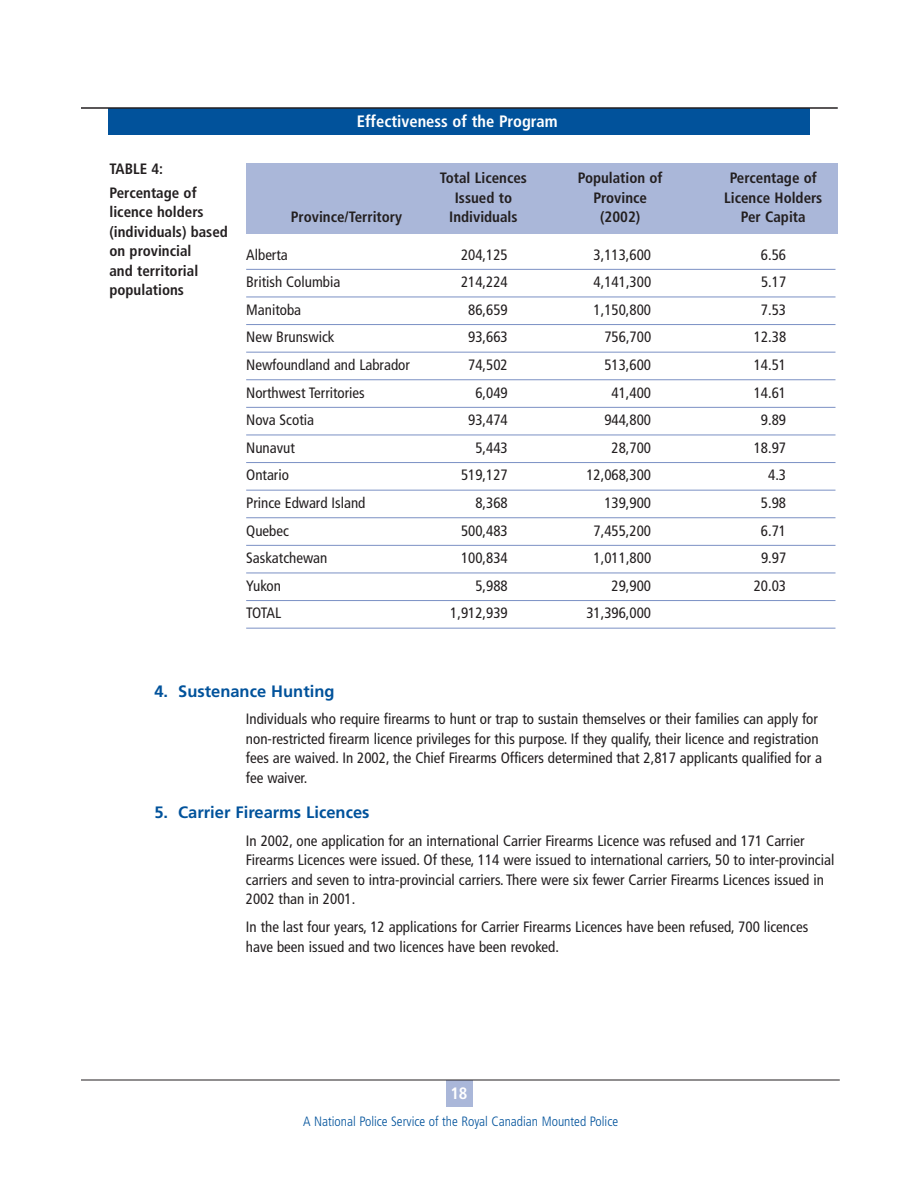
<style>
.page{position:relative;width:918px;height:1188px;background:#fff}
.page>*{position:absolute;margin:0;border:0;box-sizing:border-box;transform-origin:0 0}
.t1{font:700 16.5px "Frutiger";color:#01529b}
.t2{font:700 condensed 16.5px "Frutiger";color:#fff}
.t3{font:condensed 15px/19.5px "Frutiger";color:#231f20}
.t4{font:700 condensed 15px/19.5px "Frutiger";color:#231f20}
.t5{font:300 condensed 13.5px "Frutiger";color:#01529b}
</style>
<div class="page">
<div style="left:108px;top:108px;width:702px;height:27px;background:#01529b"></div>
<div style="left:446px;top:1080px;width:27px;height:27px;background:#aab7d9"></div>
<hr style="left:81px;top:1080px;width:759px;height:1px;background:#231f20">
<hr style="left:81px;top:107px;width:757px;height:2px;background:#231f20">
<div style="left:246px;top:163px;width:592px;height:71px;background:#aab7d9"></div>
<hr style="left:246px;top:269px;width:590px;height:1px;background:#7b91c4">
<hr style="left:246px;top:297px;width:590px;height:1px;background:#7b91c4">
<hr style="left:246px;top:324px;width:590px;height:1px;background:#7b91c4">
<hr style="left:246px;top:352px;width:590px;height:1px;background:#7b91c4">
<hr style="left:246px;top:379px;width:590px;height:1px;background:#7b91c4">
<hr style="left:246px;top:407px;width:590px;height:1px;background:#7b91c4">
<hr style="left:246px;top:435px;width:590px;height:1px;background:#7b91c4">
<hr style="left:246px;top:462px;width:590px;height:1px;background:#7b91c4">
<hr style="left:246px;top:490px;width:590px;height:1px;background:#7b91c4">
<hr style="left:246px;top:518px;width:590px;height:1px;background:#7b91c4">
<hr style="left:246px;top:545px;width:590px;height:1px;background:#7b91c4">
<hr style="left:246px;top:573px;width:590px;height:1px;background:#7b91c4">
<hr style="left:246px;top:600px;width:590px;height:1px;background:#7b91c4">
<hr style="left:246px;top:628px;width:590px;height:1px;background:#7b91c4">
<p class="t4" style="left:110px;top:158px;width:89px;line-height:24px">TABLE 4:<br>Percentage of</p>
<p class="t4" style="left:110px;top:204px;width:120px">licence holders (individuals) based on provincial<br>and territorial populations</p>
<p class="t2" style="left:357px;top:115px;width:202px">Effectiveness of the Program</p>
<p class="t4" style="left:440px;top:169px;width:89px">Total Licences</p>
<p class="t4" style="left:578px;top:169px;width:86px">Population of</p>
<p class="t4" style="left:730px;top:169px;width:89px">Percentage of</p>
<p class="t4" style="left:455px;top:189px;width:59px">Issued to</p>
<p class="t4" style="left:593px;top:189px;width:55px">Province</p>
<p class="t4" style="left:724px;top:189px;width:100px">Licence Holders</p>
<p class="t4" style="left:291px;top:208px;width:113px">Province/Territory</p>
<p class="t4" style="left:449px;top:208px;width:70px">Individuals</p>
<p class="t4" style="left:600px;top:208px;width:42px">(2002)</p>
<p class="t4" style="left:741px;top:208px;width:66px">Per Capita</p>
<p class="t3" style="left:246px;top:246px;width:43px">Alberta</p>
<p class="t3" style="left:461px;top:246px;width:48px">204,125</p>
<p class="t3" style="left:594px;top:246px;width:59px">3,113,600</p>
<p class="t3" style="left:761px;top:246px;width:27px">6.56</p>
<p class="t3" style="left:246px;top:273px;width:96px">British Columbia</p>
<p class="t3" style="left:461px;top:273px;width:48px">214,224</p>
<p class="t3" style="left:594px;top:273px;width:59px">4,141,300</p>
<p class="t3" style="left:761px;top:273px;width:27px">5.17</p>
<p class="t3" style="left:246px;top:301px;width:57px">Manitoba</p>
<p class="t3" style="left:468px;top:301px;width:41px">86,659</p>
<p class="t3" style="left:594px;top:301px;width:59px">1,150,800</p>
<p class="t3" style="left:761px;top:301px;width:27px">7.53</p>
<p class="t3" style="left:246px;top:329px;width:90px">New Brunswick</p>
<p class="t3" style="left:468px;top:329px;width:41px">93,663</p>
<p class="t3" style="left:604px;top:329px;width:48px">756,700</p>
<p class="t3" style="left:754px;top:329px;width:34px">12.38</p>
<p class="t3" style="left:246px;top:356px;width:165px">Newfoundland and Labrador</p>
<p class="t3" style="left:468px;top:356px;width:41px">74,502</p>
<p class="t3" style="left:604px;top:356px;width:48px">513,600</p>
<p class="t3" style="left:754px;top:356px;width:34px">14.51</p>
<p class="t3" style="left:246px;top:384px;width:120px">Northwest Territories</p>
<p class="t3" style="left:475px;top:384px;width:34px">6,049</p>
<p class="t3" style="left:612px;top:384px;width:41px">41,400</p>
<p class="t3" style="left:754px;top:384px;width:34px">14.61</p>
<p class="t3" style="left:246px;top:411px;width:69px">Nova Scotia</p>
<p class="t3" style="left:468px;top:411px;width:41px">93,474</p>
<p class="t3" style="left:604px;top:411px;width:48px">944,800</p>
<p class="t3" style="left:761px;top:411px;width:27px">9.89</p>
<p class="t3" style="left:246px;top:439px;width:50px">Nunavut</p>
<p class="t3" style="left:475px;top:439px;width:34px">5,443</p>
<p class="t3" style="left:612px;top:439px;width:41px">28,700</p>
<p class="t3" style="left:754px;top:439px;width:34px">18.97</p>
<p class="t3" style="left:246px;top:467px;width:44px">Ontario</p>
<p class="t3" style="left:461px;top:467px;width:48px">519,127</p>
<p class="t3" style="left:586px;top:467px;width:66px">12,068,300</p>
<p class="t3" style="left:768px;top:467px;width:19px">4.3</p>
<p class="t3" style="left:246px;top:494px;width:121px">Prince Edward Island</p>
<p class="t3" style="left:475px;top:494px;width:34px">8,368</p>
<p class="t3" style="left:604px;top:494px;width:48px">139,900</p>
<p class="t3" style="left:761px;top:494px;width:27px">5.98</p>
<p class="t3" style="left:246px;top:522px;width:44px">Quebec</p>
<p class="t3" style="left:461px;top:522px;width:48px">500,483</p>
<p class="t3" style="left:594px;top:522px;width:59px">7,455,200</p>
<p class="t3" style="left:761px;top:522px;width:27px">6.71</p>
<p class="t3" style="left:246px;top:549px;width:83px">Saskatchewan</p>
<p class="t3" style="left:461px;top:549px;width:48px">100,834</p>
<p class="t3" style="left:594px;top:549px;width:59px">1,011,800</p>
<p class="t3" style="left:761px;top:549px;width:27px">9.97</p>
<p class="t3" style="left:246px;top:577px;width:36px">Yukon</p>
<p class="t3" style="left:475px;top:577px;width:34px">5,988</p>
<p class="t3" style="left:612px;top:577px;width:41px">29,900</p>
<p class="t3" style="left:754px;top:577px;width:34px">20.03</p>
<p class="t3" style="left:246px;top:605px;width:37px">TOTAL</p>
<p class="t3" style="left:450px;top:605px;width:59px">1,912,939</p>
<p class="t3" style="left:586px;top:605px;width:66px">31,396,000</p>
<p class="t1" style="left:154px;top:684px;width:182px">4. Sustenance Hunting</p>
<p class="t3" style="left:246px;top:710px;width:578px">Individuals who require firearms to hunt or trap to sustain themselves or their families can apply for non-restricted firearm licence privileges for this purpose. If they qualify, their licence and registration fees are waived. In 2002, the Chief Firearms Officers determined that 2,817 applicants qualified for a fee waiver.</p>
<p class="t1" style="left:154px;top:806px;width:217px">5. Carrier Firearms Licences</p>
<p class="t3" style="left:246px;top:832px;width:590px">In 2002, one application for an international Carrier Firearms Licence was refused and 171 Carrier Firearms Licences were issued. Of these, 114 were issued to international carriers, 50 to inter-provincial carriers and seven to intra-provincial carriers. There were six fewer Carrier Firearms Licences issued in 2002 than in 2001.</p>
<p class="t3" style="left:246px;top:918px;width:564px">In the last four years, 12 applications for Carrier Firearms Licences have been refused, 700 licences have been issued and two licences have been revoked.</p>
<p class="t2" style="left:450px;top:1086px;width:19px">18</p>
<p class="t5" style="left:303px;top:1116px;width:317px">A National Police Service of the Royal Canadian Mounted Police</p>
</div>
